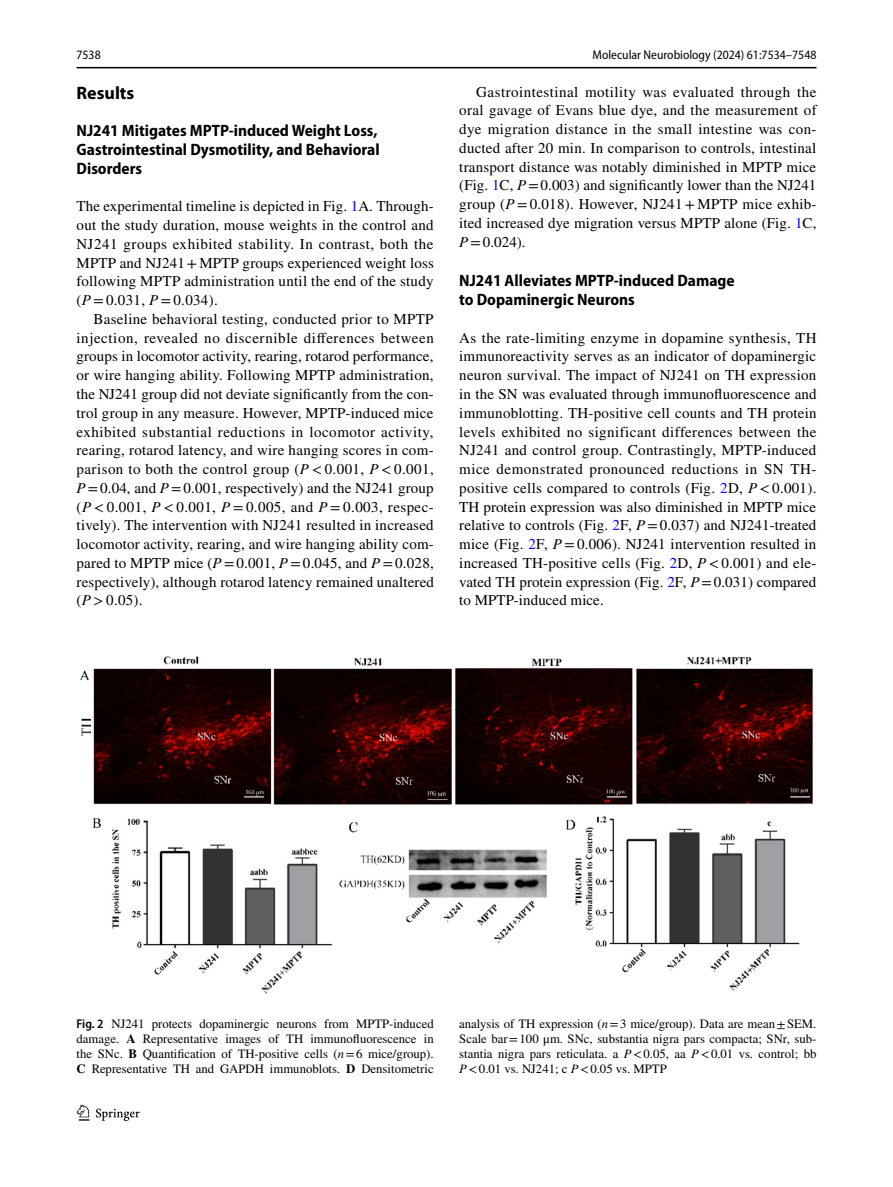
<style>
.page{position:relative;width:893px;height:1187px;background:#fff}
.page>*{position:absolute;margin:0;border:0;box-sizing:border-box;transform-origin:0 0}
.t1{font:700 18px "Myriad Pro";color:#000}
.t2{font:700 semi-condensed 16.5px/18.8px "Myriad Pro";color:#000}
.t3{font:15px/18.8px "STIX";letter-spacing:.005em;color:#000;text-align:justify}
.t4{font:12.75px/15px "STIX";color:#000;text-align:justify}
.t5{font:semi-condensed 12.75px "Myriad Pro";color:#000}
.s1{color:#00f}
.s2{font-style:italic}
.s3{font-family:"Myriad Pro";font-weight:600;font-stretch:semi-condensed}
.s4{font-weight:700}
</style>
<div class="page">
<hr style="left:77px;top:67px;width:739px;height:1px;background:#000">
<svg style="left:77px;top:1104px;width:12px;height:16px"></svg>
<svg style="left:96px;top:1108px;width:44px;height:12px"></svg>
<img style="left:80px;top:657px;width:732px;height:335px">
<p class="t5" style="left:77px;top:48px;width:26px">7538</p>
<p class="t5" style="left:593px;top:48px;width:225px">Molecular Neurobiology (2024) 61:7534–7548</p>
<p class="t1" style="left:77px;top:81px;width:59px">Results</p>
<p class="t2" style="left:77px;top:122px;width:305px">NJ241 Mitigates MPTP‑induced Weight Loss,<br>Gastrointestinal Dysmotility, and Behavioral<br>Disorders</p>
<p class="t3" style="left:77px;top:198px;width:359px">The experimental timeline is depicted in Fig. <span class="s1">1</span>A. Through&shy;out the study duration, mouse weights in the control and NJ241 groups exhibited stability. In contrast, both the MPTP and NJ241+MPTP groups experienced weight loss following MPTP administration until the end of the study (<span class="s2">P</span>=0.031, <span class="s2">P</span>=0.034).</p>
<p class="t3" style="left:77px;top:310px;width:359px;text-indent:17px">Baseline behavioral testing, conducted prior to MPTP injection, revealed no discernible differences between groups in locomotor activity, rearing, rotarod performance, or wire hanging ability. Following MPTP administration, the NJ241 group did not deviate significantly from the con&shy;trol group in any measure. However, MPTP-induced mice exhibited substantial reductions in locomotor activity, rearing, rotarod latency, and wire hanging scores in com&shy;parison to both the control group (<span class="s2">P</span> &lt; 0.001, <span class="s2">P</span> &lt; 0.001, <span class="s2">P</span>=0.04, and <span class="s2">P</span>=0.001, respectively) and the NJ241 group (<span class="s2">P</span> &lt; 0.001, <span class="s2">P</span> &lt; 0.001, <span class="s2">P</span> = 0.005, and <span class="s2">P</span> = 0.003, respec&shy;tively). The intervention with NJ241 resulted in increased locomotor activity, rearing, and wire hanging ability com&shy;pared to MPTP mice (<span class="s2">P</span>=0.001, <span class="s2">P</span>=0.045, and <span class="s2">P</span>=0.028, respectively), although rotarod latency remained unaltered (<span class="s2">P</span>&gt;0.05).</p>
<p class="t3" style="left:459px;top:83px;width:359px;text-indent:17px">Gastrointestinal motility was evaluated through the oral gavage of Evans blue dye, and the measurement of dye migration distance in the small intestine was con&shy;ducted after 20 min. In comparison to controls, intestinal transport distance was notably diminished in MPTP mice (Fig. <span class="s1">1</span>C, <span class="s2">P</span>=0.003) and significantly lower than the NJ241 group (<span class="s2">P</span>=0.018). However, NJ241+ MPTP mice exhib&shy;ited increased dye migration versus MPTP alone (Fig. <span class="s1">1</span>C, <span class="s2">P</span>=0.024).</p>
<p class="t2" style="left:459px;top:272px;width:277px">NJ241 Alleviates MPTP‑induced Damage to Dopaminergic Neurons</p>
<p class="t3" style="left:459px;top:329px;width:359px">As the rate-limiting enzyme in dopamine synthesis, TH immunoreactivity serves as an indicator of dopaminergic neuron survival. The impact of NJ241 on TH expression in the SN was evaluated through immunofluorescence and immunoblotting. TH-positive cell counts and TH protein levels exhibited no significant differences between the NJ241 and control group. Contrastingly, MPTP-induced mice demonstrated pronounced reductions in SN TH&shy;positive cells compared to controls (Fig. <span class="s1">2</span>D, <span class="s2">P</span>&lt;0.001).<br>TH protein expression was also diminished in MPTP mice relative to controls (Fig. <span class="s1">2</span>F, <span class="s2">P</span>=0.037) and NJ241-treated mice (Fig. <span class="s1">2</span>F, <span class="s2">P</span>=0.006). NJ241 intervention resulted in increased TH-positive cells (Fig. <span class="s1">2</span>D, <span class="s2">P</span>&lt;0.001) and ele&shy;vated TH protein expression (Fig. <span class="s1">2</span>F, <span class="s2">P</span>=0.031) compared to MPTP-induced mice.</p>
<p class="t4" style="left:77px;top:1017px;width:359px"><span class="s3">Fig. 2</span> NJ241 protects dopaminergic neurons from MPTP-induced damage. <span class="s4">A</span> Representative images of TH immunofluorescence in the SNc. <span class="s4">B</span> Quantification of TH-positive cells (<span class="s2">n</span>=6 mice/group).<br><span class="s4">C</span> Representative TH and GAPDH immunoblots. <span class="s4">D</span> Densitometric</p>
<p class="t4" style="left:459px;top:1017px;width:359px">analysis of TH expression (<span class="s2">n</span>=3 mice/group). Data are mean±SEM.<br>Scale bar=100 μm. SNc, substantia nigra pars compacta; SNr, sub&shy;stantia nigra pars reticulata. a <span class="s2">P</span>&lt;0.05, aa <span class="s2">P</span>&lt;0.01 vs. control; bb <span class="s2">P</span>&lt;0.01 vs. NJ241; c <span class="s2">P</span>&lt;0.05 vs. MPTP</p>
</div>
